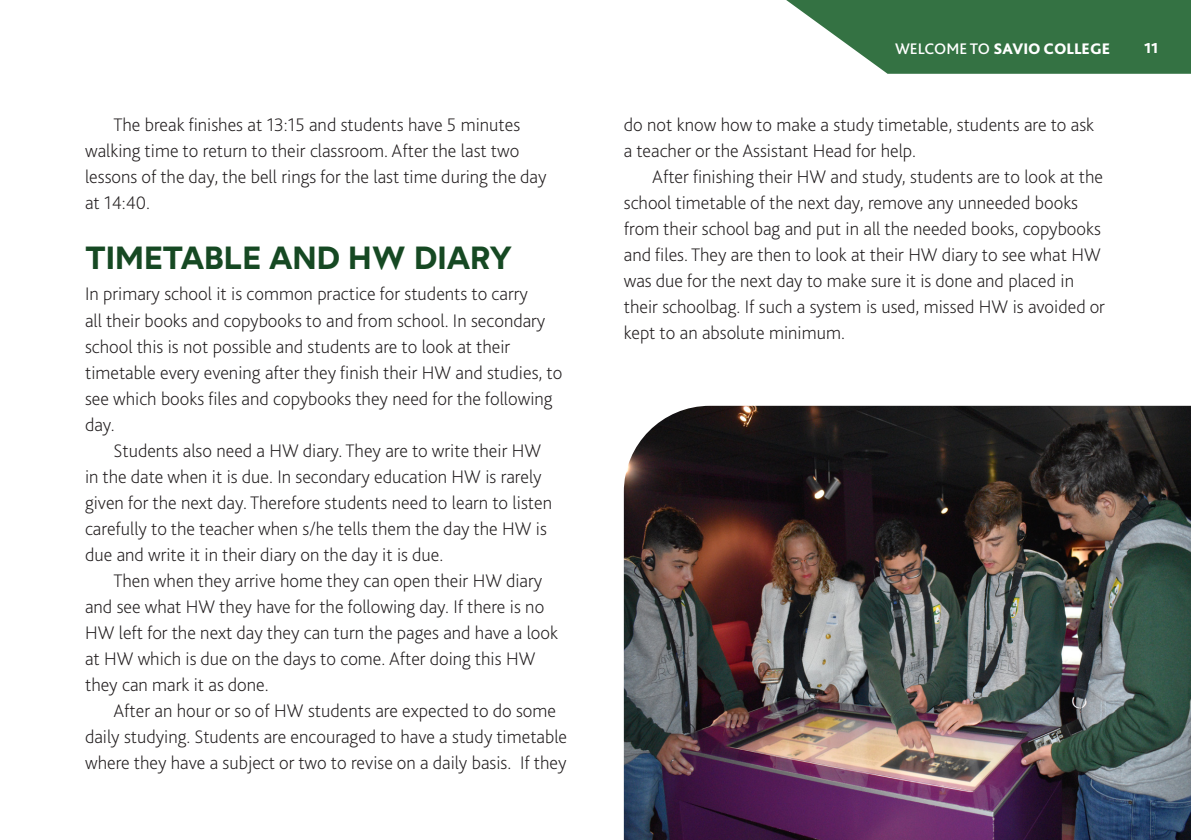
<style>
.page{position:relative;width:1191px;height:840px;background:#fff}
.page>*{position:absolute;margin:0;border:0;box-sizing:border-box;transform-origin:0 0}
.t1{font:600 32px "Wotfard";color:#164923}
.Body{font:200 19px/26px "Bliss 2";color:#231f20}
.Body_no_ind{font:200 19px/26px "Bliss 2";color:#231f20}
.t2{font:800 16px "Bliss 2";color:#fff}
.t3{font:800 15px "Bliss 2";color:#fff}
.s1{font-weight:500}
</style>
<div class="page">
<svg style="left:786px;top:0;width:405px;height:74px;background:#4e845b"></svg>
<img style="left:624px;top:405px;width:567px;height:434px">
<p class="Body" style="left:85px;top:111px;width:463px;text-indent:28px">The break finishes at 13:15 and students have 5 minutes walking time to return to their classroom. After the last two lessons of the day, the bell rings for the last time during the day at 14:40.</p>
<p class="t1" style="left:85px;top:237px;width:428px">TIMETABLE AND HW DIARY</p>
<p class="Body_no_ind" style="left:85px;top:280px;width:479px">In primary school it is common practice for students to carry<br>all their books and copybooks to and from school. In secondary school this is not possible and students are to look at their timetable every evening after they finish their HW and studies, to see which books files and copybooks they need for the following day.</p>
<p class="Body" style="left:85px;top:436px;width:468px;text-indent:28px">Students also need a HW diary. They are to write their HW in the date when it is due. In secondary education HW is rarely given for the next day. Therefore students need to learn to listen carefully to the teacher when s/he tells them the day the HW is due and write it in their diary on the day it is due.</p>
<p class="Body" style="left:85px;top:566px;width:474px;text-indent:28px">Then when they arrive home they can open their HW diary and see what HW they have for the following day. If there is no HW left for the next day they can turn the pages and have a look at HW which is due on the days to come. After doing this HW they can mark it as done.</p>
<p class="Body" style="left:85px;top:696px;width:483px;text-indent:28px">After an hour or so of HW students are expected to do some daily studying. Students are encouraged to have a study timetable where they have a subject or two to revise on a daily basis. If they</p>
<p class="t2" style="left:895px;top:39px;width:217px"><span class="s1">WELCOME TO</span> SAVIO COLLEGE</p>
<p class="t3" style="left:1144px;top:39px;width:16px">11</p>
<p class="Body" style="left:624px;top:111px;width:472px">do not know how to make a study timetable, students are to ask a teacher or the Assistant Head for help.</p>
<p class="Body" style="left:624px;top:163px;width:482px;text-indent:28px">After finishing their HW and study, students are to look at the school timetable of the next day, remove any unneeded books from their school bag and put in all the needed books, copybooks and files. They are then to look at their HW diary to see what HW was due for the next day to make sure it is done and placed in their schoolbag. If such a system is used, missed HW is avoided or kept to an absolute minimum.</p>
</div>
